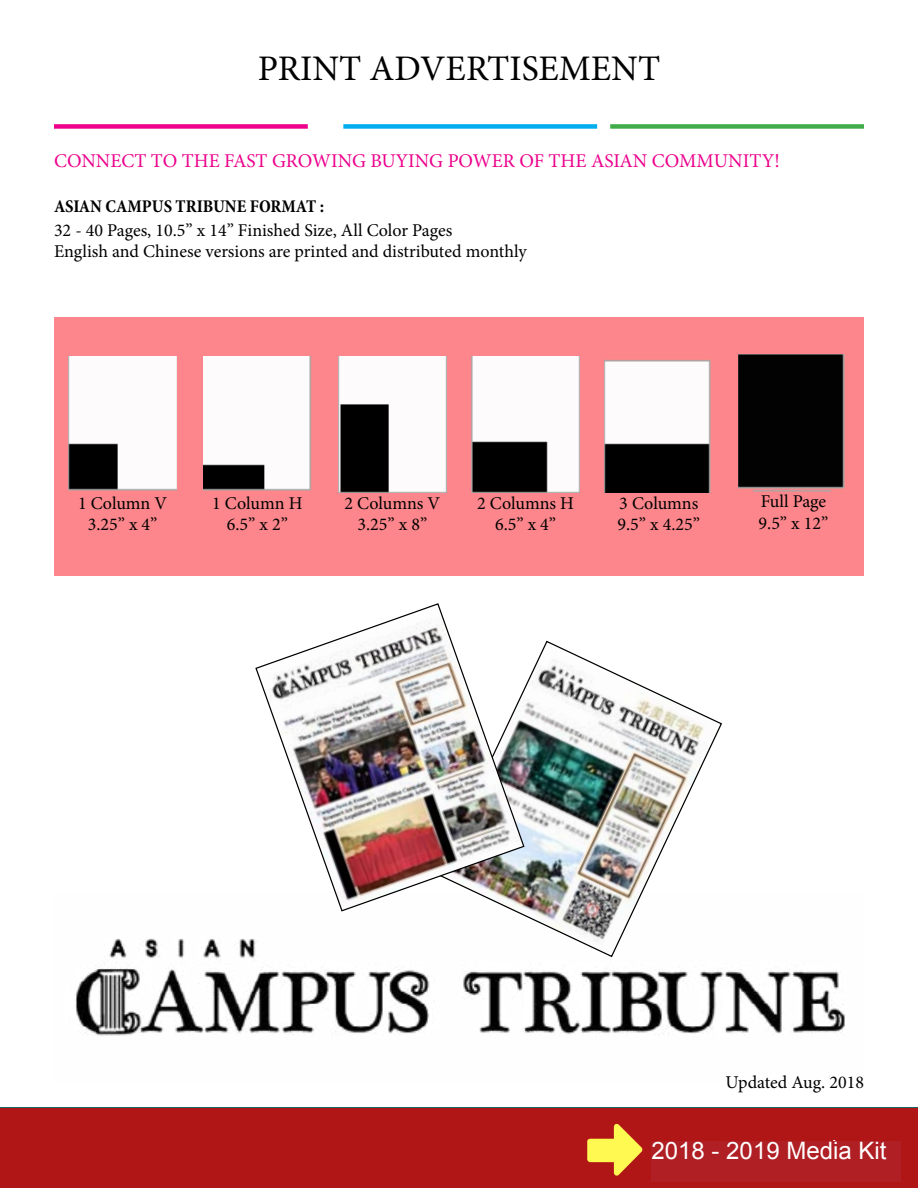
<style>
.page{position:relative;width:918px;height:1188px;background:#fff}
.page>*{position:absolute;margin:0;border:0;box-sizing:border-box;transform-origin:0 0}
.t1{font:36px "Minion Pro";color:#000}
.t2{font:24px "Arial";color:#fff}
.t3{font:19.5px "Minion Pro";color:#ec008c}
.t4{font:18px/21.6px "Minion Pro";color:#000;text-align:center}
.t5{font:700 condensed 18px "Minion Pro";color:#000}
</style>
<div class="page">
<img style="left:525px;top:640px;width:197px;height:251px">
<img style="left:255px;top:603px;width:270px;height:288px">
<img style="left:75px;top:891px;width:770px;height:145px">
<div style="left:54px;top:124px;width:254px;height:5px;background:#ec008c"></div>
<div style="left:343px;top:124px;width:254px;height:5px;background:#00aeef"></div>
<div style="left:610px;top:124px;width:254px;height:5px;background:#41ad49"></div>
<div style="left:54px;top:318px;width:810px;height:258px;background:#fc868b"></div>
<img style="left:738px;top:355px;width:107px;height:136px">
<img style="left:605px;top:359px;width:106px;height:134px">
<img style="left:472px;top:356px;width:108px;height:137px">
<img style="left:338px;top:356px;width:108px;height:137px">
<img style="left:203px;top:356px;width:108px;height:135px">
<img style="left:68px;top:356px;width:108px;height:135px">
<hr style="left:0;top:1107px;width:918px;height:2px;background:#166766">
<div style="left:0;top:1108px;width:918px;height:80px;background:#b11617"></div>
<svg style="left:784px;top:1140px;width:74px;height:2px"></svg>
<svg style="left:587px;top:1124px;width:55px;height:52px"></svg>
<div style="left:652px;top:1142px;width:249px;height:40px;background:#b01f24"></div>
<h1 class="t1" style="left:258px;top:45px;width:404px">PRINT ADVERTISEMENT</h1>
<p class="t3" style="left:54px;top:148px;width:727px">CONNECT TO THE FAST GROWING BUYING POWER OF THE ASIAN COMMUNITY!</p>
<p class="t5" style="left:54px;top:194px;width:272px">ASIAN CAMPUS TRIBUNE FORMAT :</p>
<p class="t4" style="left:54px;top:219px;width:474px;text-align:left">32 - 40 Pages, 10.5” x 14” Finished Size, All Color Pages<br>English and Chinese versions are printed and distributed monthly</p>
<p class="t4" style="left:78px;top:492px;width:91px">1 Column V<br>3.25” x 4”</p>
<p class="t4" style="left:212px;top:492px;width:92px">1 Column H<br>6.5” x 2”</p>
<p class="t4" style="left:345px;top:492px;width:97px">2 Columns V<br>3.25” x 8”</p>
<p class="t4" style="left:477px;top:492px;width:98px">2 Columns H<br>6.5” x 4”</p>
<p class="t4" style="left:618px;top:492px;width:84px;text-align:left">3 Columns<br>9.5” x 4.25”</p>
<p class="t4" style="left:759px;top:491px;width:71px;text-align:left">Full Page<br>9.5” x 12”</p>
<p class="t4" style="left:726px;top:1071px;width:140px">Updated Aug. 2018</p>
<h2 class="t2" style="left:652px;top:1135px;width:236px">2018 - 2019 Media Kit</h2>
</div>
